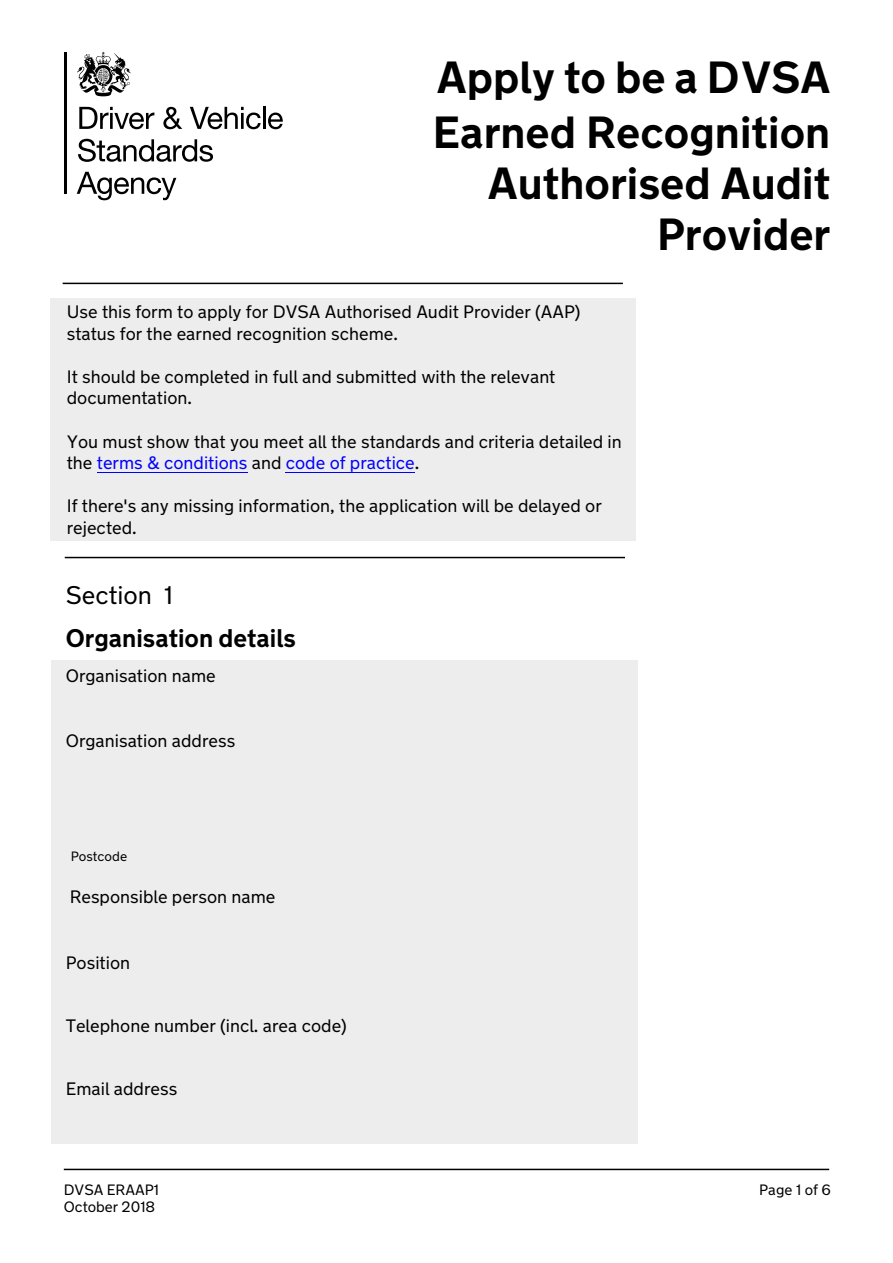
<style>
.page{position:relative;width:893px;height:1263px;background:#fff}
.page>*{position:absolute;margin:0;border:0;box-sizing:border-box;transform-origin:0 0}
.t1{font:700 45px/55.2px "New Transport";color:#000}
.t2{font:700 25.5px "New Transport";color:#000}
.t3{font:25.5px "New Transport";color:#000}
.t4{font:18px/21.6px "New Transport";color:#000}
.t5{font:15px/17px "New Transport";color:#000}
.t6{font:13.5px "New Transport";color:#000}
.s1{color:#00f}
</style>
<div class="page">
<hr style="left:64px;top:1169px;width:765px;height:1px;background:#000">
<hr style="left:64px;top:53px;width:2px;height:141px;background:#000">
<svg style="left:79px;top:107px;width:75px;height:22px"></svg>
<svg style="left:163px;top:107px;width:19px;height:22px"></svg>
<svg style="left:190px;top:107px;width:71px;height:22px"></svg>
<hr style="left:263px;top:107px;width:3px;height:22px;background:#000">
<svg style="left:268px;top:113px;width:15px;height:16px"></svg>
<svg style="left:78px;top:139px;width:135px;height:23px"></svg>
<svg style="left:77px;top:172px;width:99px;height:28px"></svg>
<svg style="left:77px;top:52px;width:54px;height:44px"></svg>
<hr style="left:63px;top:283px;width:560px;height:1px;background:#000">
<hr style="left:65px;top:557px;width:560px;height:1px;background:#000">
<div style="left:51px;top:660px;width:587px;height:484px;background:#ededed"></div>
<div style="left:50px;top:298px;width:586px;height:243px;background:#ededed"></div>
<hr style="left:286px;top:472px;width:129px;height:1px;background:#00f">
<hr style="left:97px;top:472px;width:150px;height:1px;background:#00f">
<h1 class="t1" style="left:433px;top:51px;width:399px">Apply to be a DVSA<br>Earned Recognition</h1>
<h1 class="t1" style="left:488px;top:159px;width:344px;line-height:51px;text-align:right">Authorised Audit<br>Provider</h1>
<p class="t4" style="left:67px;top:301px;width:515px">Use this form to apply for DVSA Authorised Audit Provider (AAP) status for the earned recognition scheme.</p>
<p class="t4" style="left:67px;top:366px;width:490px">It should be completed in full and submitted with the relevant documentation.</p>
<p class="t4" style="left:67px;top:431px;width:557px">You must show that you meet all the standards and criteria detailed in the <span class="s1">terms &amp; conditions</span> and <span class="s1">code of practice</span>.</p>
<p class="t4" style="left:67px;top:495px;width:537px">If there's any missing information, the application will be delayed or rejected.</p>
<h2 class="t3" style="left:66px;top:579px;width:109px">Section 1</h2>
<h2 class="t2" style="left:66px;top:622px;width:232px">Organisation details</h2>
<p class="t4" style="left:66px;top:665px;width:152px">Organisation name</p>
<p class="t4" style="left:66px;top:730px;width:171px">Organisation address</p>
<p class="t6" style="left:71px;top:848px;width:58px">Postcode</p>
<p class="t4" style="left:70px;top:886px;width:207px">Responsible person name</p>
<p class="t4" style="left:66px;top:952px;width:66px">Position</p>
<p class="t4" style="left:66px;top:1015px;width:283px">Telephone number (incl. area code)</p>
<p class="t4" style="left:66px;top:1078px;width:113px">Email address</p>
<p class="t5" style="left:64px;top:1181px;width:97px">DVSA ERAAP1<br>October 2018</p>
<p class="t5" style="left:759px;top:1181px;width:73px">Page 1 of 6</p>
</div>
